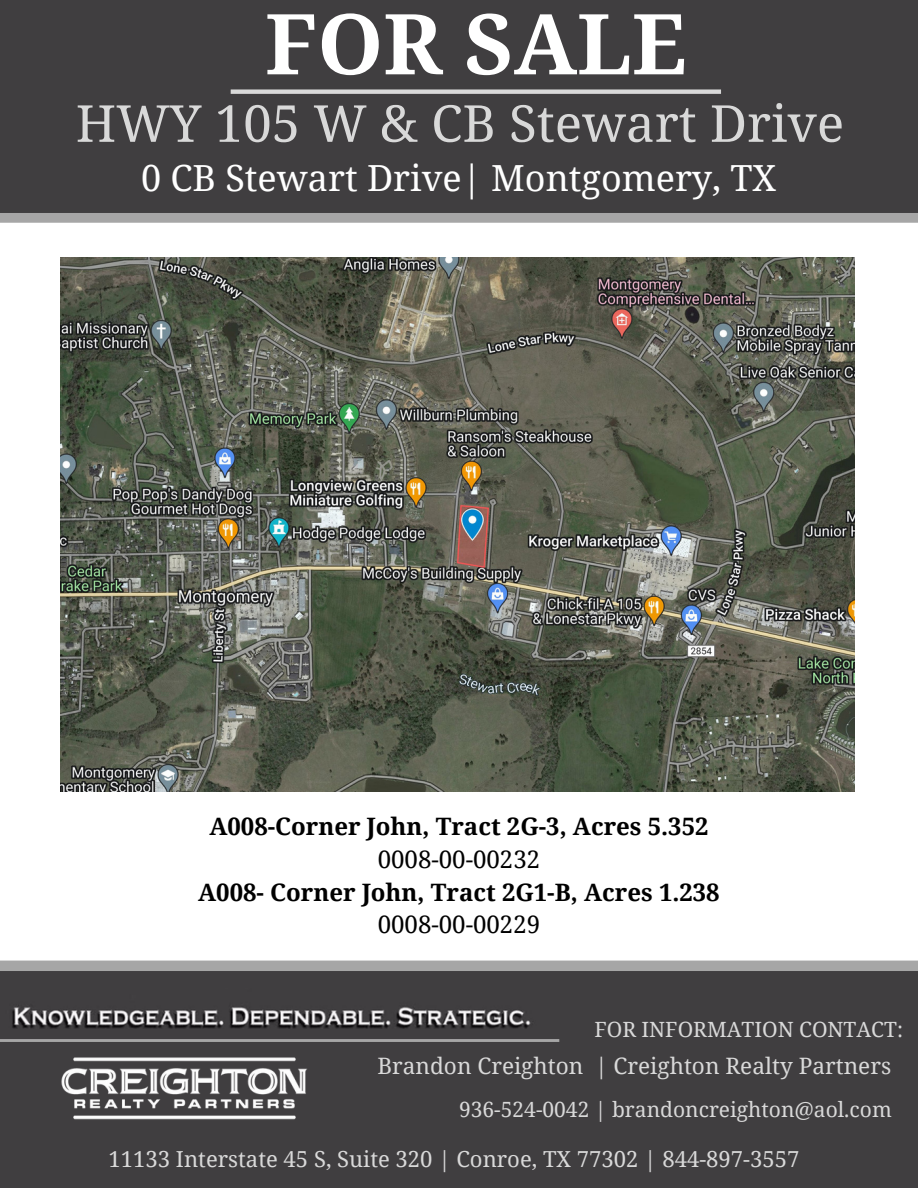
<style>
.page{position:relative;width:918px;height:1188px;background:#fff}
.page>*{position:absolute;margin:0;border:0;box-sizing:border-box;transform-origin:0 0}
.t1{font:700 84px "Noto Serif";color:#fff}
.t2{font:51px "Noto Serif";color:#d9d9d9}
.t3{font:36px "Noto Serif";color:#fff}
.t4{font:700 24px "Noto Serif";color:#000}
.t5{font:24px "Noto Serif";color:#000}
.t6{font:22.65px "Noto Serif";color:#d9d9d9}
.t7{font:22.05px "Noto Serif";color:#d9d9d9}
.t8{font:21px "Noto Serif";color:#d9d9d9}
</style>
<div class="page">
<div style="left:0;top:0;width:918px;height:218px;background:#403e40"></div>
<svg style="left:0;top:213px;width:918px;height:10px;background:#a8a8a8"></svg>
<div style="left:0;top:965px;width:918px;height:223px;background:#403e40"></div>
<img style="left:12px;top:1007px;width:519px;height:22px">
<div style="left:0;top:961px;width:918px;height:10px;background:#a6a6a6"></div>
<hr style="left:0;top:1039px;width:559px;height:3px;background:#a1a1a1">
<svg style="left:231px;top:89px;width:490px;height:5px;background:#c6c6c6"></svg>
<img style="left:61px;top:1057px;width:246px;height:63px">
<img style="left:60px;top:258px;width:794px;height:534px">
<h1 class="t1" style="left:265px;top:-15px;width:423px">FOR SALE</h1>
<h2 class="t2" style="left:76px;top:87px;width:770px">HWY 105 W &amp; CB Stewart Drive</h2>
<h3 class="t3" style="left:141px;top:153px;width:637px">0 CB Stewart Drive| Montgomery, TX</h3>
<p class="t4" style="left:209px;top:810px;width:501px">A008-Corner John, Tract 2G-3, Acres 5.352</p>
<p class="t5" style="left:378px;top:842px;width:164px">0008-00-00232</p>
<p class="t4" style="left:198px;top:875px;width:523px">A008- Corner John, Tract 2G1-B, Acres 1.238</p>
<p class="t5" style="left:378px;top:908px;width:164px">0008-00-00229</p>
<p class="t8" style="left:594px;top:1014px;width:310px">FOR INFORMATION CONTACT:</p>
<p class="t6" style="left:377px;top:1049px;width:515px">Brandon Creighton | Creighton Realty Partners</p>
<p class="t8" style="left:459px;top:1094px;width:434px">936-524-0042 | brandoncreighton@aol.com</p>
<p class="t7" style="left:109px;top:1144px;width:692px">11133 Interstate 45 S, Suite 320 | Conroe, TX 77302 | 844-897-3557</p>
</div>
